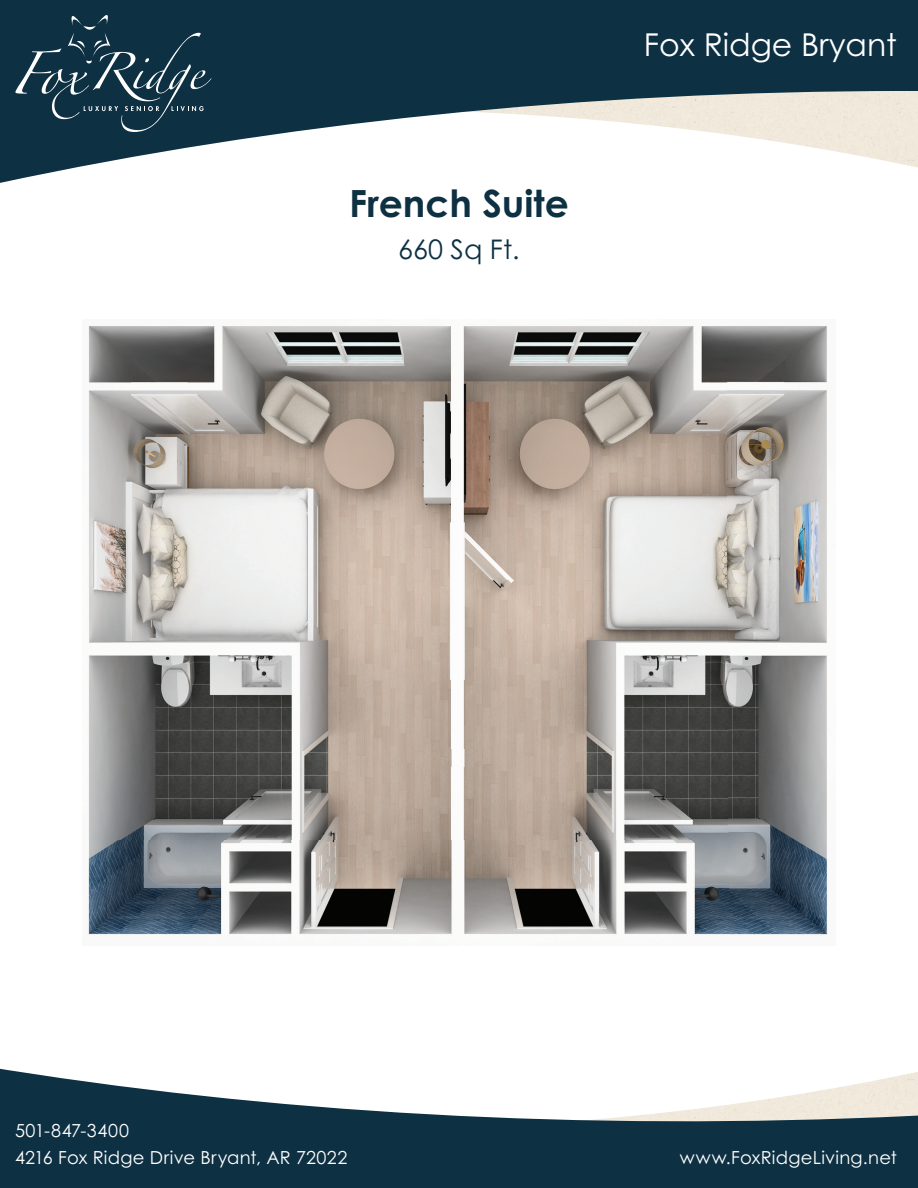
<style>
.page{position:relative;width:918px;height:1188px;background:#fff}
.page>*{position:absolute;margin:0;border:0;box-sizing:border-box;transform-origin:0 0}
.t1{font:700 37.5px "Century Gothic Pro";color:#0d3043}
.t2{font:31.5px "Century Gothic Pro";color:#fff}
.t3{font:27px "Century Gothic Pro";color:#0d3043}
.t4{font:18px/27px "Century Gothic Pro";letter-spacing:.015em;color:#fff}
</style>
<div class="page">
<svg style="left:0;top:1068px;width:918px;height:120px;fill:#0d3043"></svg>
<svg style="left:0;top:0;width:918px;height:183px;fill:#0d3043"></svg>
<svg style="left:15px;top:3px;width:196px;height:129px;background:#1f3f51"></svg>
<img style="left:88px;top:326px;width:740px;height:610px">
<img style="left:433px;top:749px;width:51px;height:18px">
<h1 class="t1" style="left:349px;top:180px;width:221px">French Suite</h1>
<h3 class="t3" style="left:398px;top:233px;width:123px">660 Sq Ft.</h3>
<h2 class="t2" style="left:644px;top:25px;width:255px">Fox Ridge Bryant</h2>
<p class="t4" style="left:15px;top:1116px;width:334px">501-847-3400<br>4216 Fox Ridge Drive Bryant, AR 72022</p>
<p class="t4" style="left:680px;top:1143px;width:219px">www.FoxRidgeLiving.net</p>
</div>
